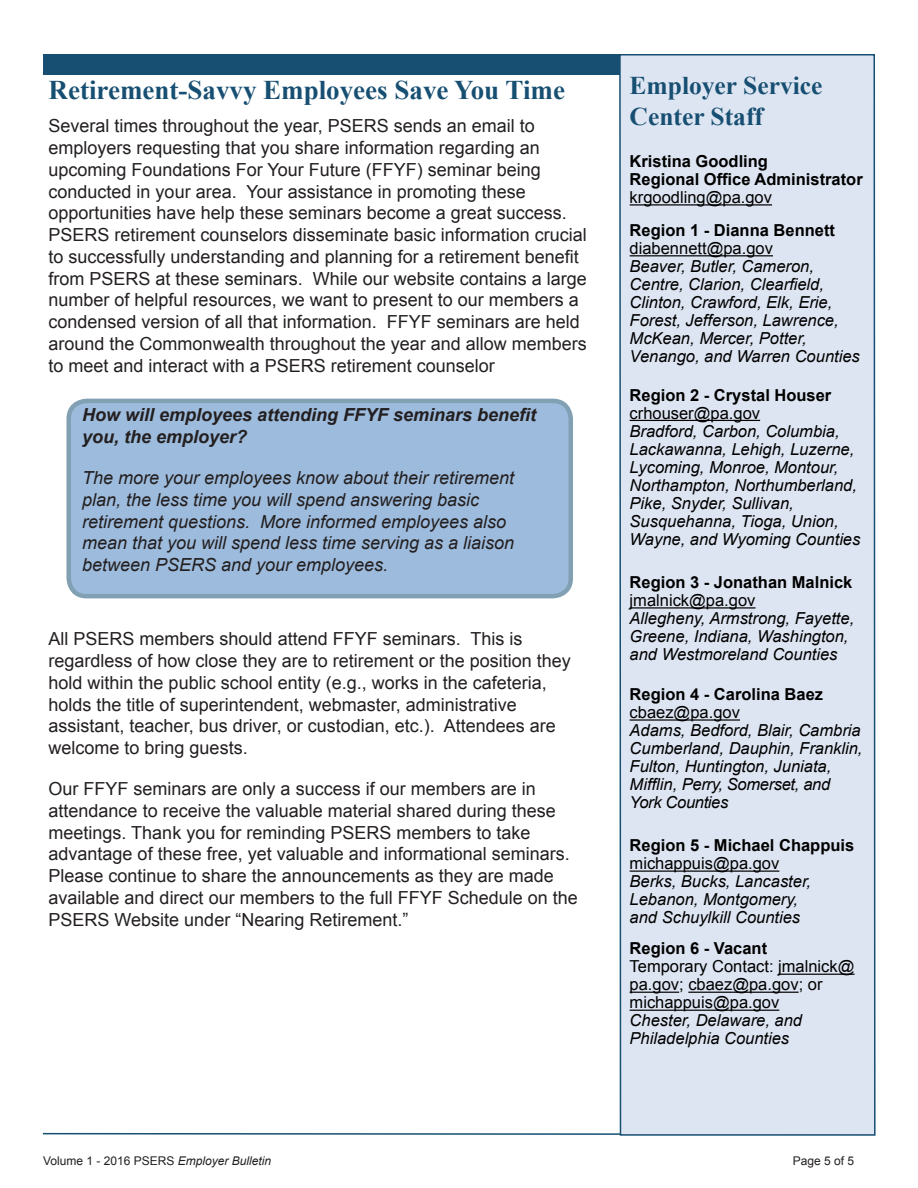
<style>
.page{position:relative;width:918px;height:1188px;background:#fff}
.page>*{position:absolute;margin:0;border:0;box-sizing:border-box;transform-origin:0 0}
.t1{font:700 27px "Times New Roman";color:#174f72}
.t2{font:700 25.5px/31.5px "Times New Roman";color:#174f72}
.t3{font:18px/21.8px "Arial";color:#231f20}
.t4{font:italic 18px/21.8px "Arial";color:#231f20}
.t5{font:italic 700 18px/21.8px "Arial";color:#231f20}
.t6{font:italic 16.5px/18px "Arial";color:#000}
.t7{font:16.5px/18px "Arial";color:#000}
.t8{font:700 16.5px "Arial";color:#000}
.t9{font:12px "Arial";color:#231f20}
.s1{font-weight:700;font-style:normal}
.s2{font-style:normal}
.s3{font-weight:700}
.s4{font-style:italic}
</style>
<div class="page">
<svg style="left:42px;top:1132px;width:576px;height:3px"></svg>
<div style="left:43px;top:54px;width:832px;height:21px;background:#174f72"></div>
<div style="left:618px;top:55px;width:258px;height:1081px;background:#dee5f2"></div>
<hr style="left:630px;top:204px;width:142px;height:2px;background:#000">
<hr style="left:630px;top:255px;width:143px;height:1px;background:#000">
<hr style="left:630px;top:420px;width:130px;height:1px;background:#000">
<hr style="left:630px;top:607px;width:126px;height:2px;background:#000">
<hr style="left:630px;top:719px;width:110px;height:2px;background:#000">
<hr style="left:630px;top:871px;width:149px;height:1px;background:#000">
<hr style="left:778px;top:974px;width:77px;height:1px;background:#000">
<hr style="left:630px;top:992px;width:49px;height:1px;background:#000">
<hr style="left:688px;top:992px;width:111px;height:1px;background:#000">
<hr style="left:630px;top:1010px;width:149px;height:1px;background:#000">
<div style="left:69px;top:401px;width:502px;height:195px;background:#9dbbdc;border-radius:18px"></div>
<div style="left:66px;top:399px;width:507px;height:199px;border:4px solid #174f72;border-radius:18px"></div>
<p class="t1" style="left:49px;top:71px;width:518px">Retirement-Savvy Employees Save You Time</p>
<p class="t3" style="left:49px;top:115px;width:540px">Several times throughout the year, PSERS sends an email to employers requesting that you share information regarding an upcoming Foundations For Your Future (FFYF) seminar being conducted in your area. Your assistance in promoting these opportunities have help these seminars become a great success.<br>PSERS retirement counselors disseminate basic information crucial to successfully understanding and planning for a retirement benefit from PSERS at these seminars. While our website contains a large number of helpful resources, we want to present to our members a condensed version of all that information. FFYF seminars are held around the Commonwealth throughout the year and allow members to meet and interact with a PSERS retirement counselor</p>
<p class="t5" style="left:82px;top:405px;width:456px">How will employees attending FFYF seminars benefit you, the employer?</p>
<p class="t4" style="left:82px;top:467px;width:434px">The more your employees know about their retirement plan, the less time you will spend answering basic retirement questions. More informed employees also mean that you will spend less time serving as a liaison between PSERS and your employees.</p>
<p class="t3" style="left:49px;top:628px;width:524px">All PSERS members should attend FFYF seminars. This is regardless of how close they are to retirement or the position they hold within the public school entity (e.g., works in the cafeteria, holds the title of superintendent, webmaster, administrative assistant, teacher, bus driver, or custodian, etc.). Attendees are welcome to bring guests.</p>
<p class="t3" style="left:49px;top:778px;width:531px">Our FFYF seminars are only a success if our members are in attendance to receive the valuable material shared during these meetings. Thank you for reminding PSERS members to take advantage of these free, yet valuable and informational seminars.<br>Please continue to share the announcements as they are made available and direct our members to the full FFYF Schedule on the PSERS Website under “Nearing Retirement.”</p>
<p class="t2" style="left:630px;top:69px;width:194px">Employer Service<br>Center Staff</p>
<p class="t8" style="left:630px;top:150px;width:140px">Kristina Goodling</p>
<p class="t8" style="left:630px;top:168px;width:235px">Regional Office Administrator</p>
<p class="t7" style="left:630px;top:189px;width:144px">krgoodling@pa.gov</p>
<p class="t6" style="left:630px;top:222px;width:232px"><span class="s1">Region 1 - Dianna Bennett </span><span class="s2">diabennett@pa.gov<br></span>Beaver, Butler, Cameron,<br>Centre, Clarion, Clearfield,<br>Clinton, Crawford, Elk, Erie,<br>Forest, Jefferson, Lawrence,<br>McKean, Mercer, Potter,<br>Venango, and Warren Counties</p>
<p class="t6" style="left:630px;top:386px;width:232px"><span class="s1">Region 2 - Crystal Houser </span><span class="s2">crhouser@pa.gov<br></span>Bradford, Carbon, Columbia,<br>Lackawanna, Lehigh, Luzerne,<br>Lycoming, Monroe, Montour,<br>Northampton, Northumberland,<br>Pike, Snyder, Sullivan,<br>Susquehanna, Tioga, Union,<br>Wayne, and Wyoming Counties</p>
<p class="t6" style="left:630px;top:574px;width:226px"><span class="s1">Region 3 - Jonathan Malnick </span><span class="s2">jmalnick@pa.gov<br></span>Allegheny, Armstrong, Fayette,<br>Greene, Indiana, Washington, and Westmoreland Counties</p>
<p class="t6" style="left:630px;top:686px;width:234px"><span class="s1">Region 4 - Carolina Baez </span><span class="s2">cbaez@pa.gov<br></span>Adams, Bedford, Blair, Cambria<br>Cumberland, Dauphin, Franklin,<br>Fulton, Huntington, Juniata,<br>Mifflin, Perry, Somerset, and<br>York Counties</p>
<p class="t6" style="left:630px;top:837px;width:226px"><span class="s1">Region 5 - Michael Chappuis </span><span class="s2">michappuis@pa.gov<br></span>Berks, Bucks, Lancaster,<br>Lebanon, Montgomery,<br>and Schuylkill Counties</p>
<p class="t7" style="left:630px;top:940px;width:226px"><span class="s3">Region 6 - Vacant<br></span>Temporary Contact: jmalnick@ pa.gov; cbaez@pa.gov; or michappuis@pa.gov<br><span class="s4">Chester, Delaware, and<br>Philadelphia Counties</span></p>
<p class="t9" style="left:43px;top:1153px;width:230px">Volume 1 - 2016 PSERS <span class="s4">Employer Bulletin</span></p>
<p class="t9" style="left:793px;top:1153px;width:63px">Page 5 of 5</p>
</div>
